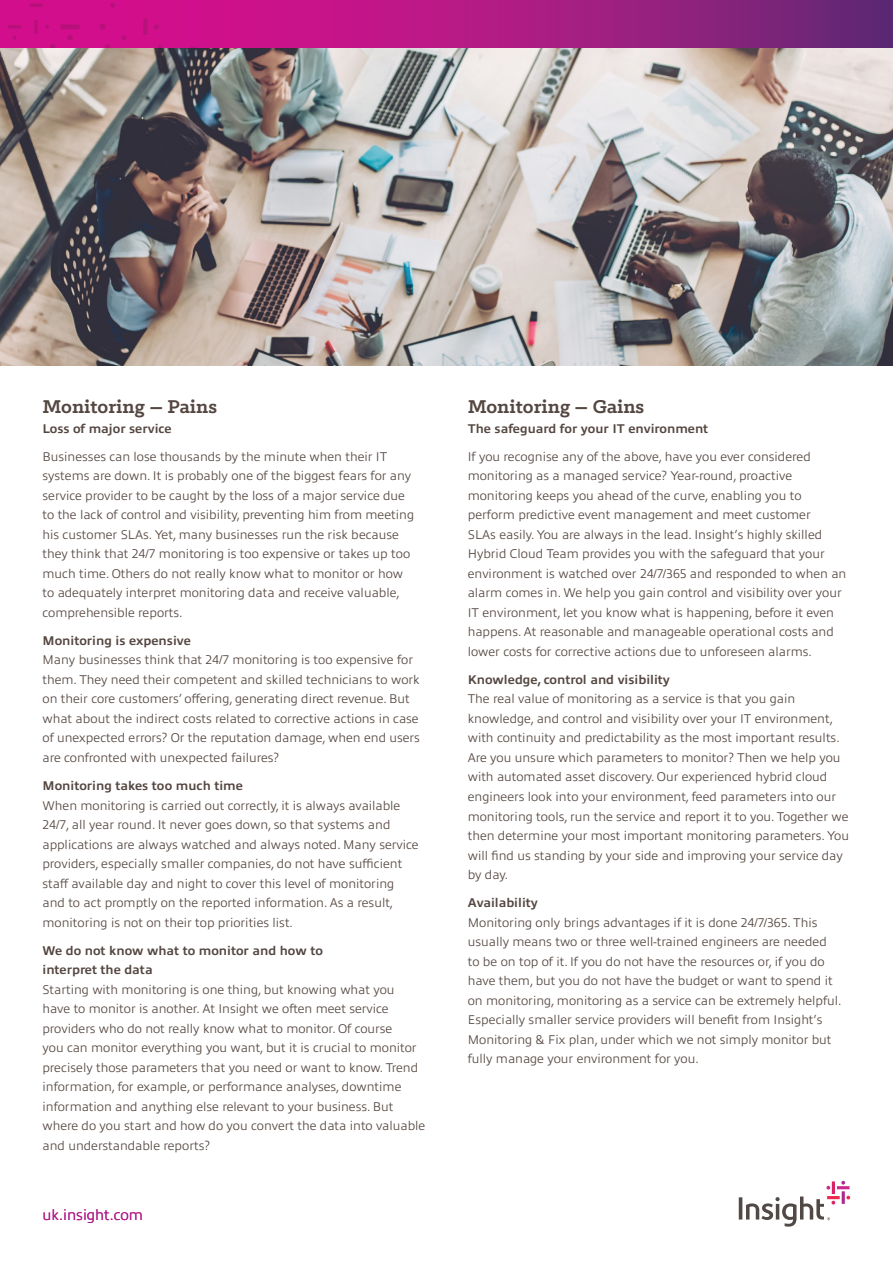
<style>
.page{position:relative;width:893px;height:1263px;background:#fff}
.page>*{position:absolute;margin:0;border:0;box-sizing:border-box;transform-origin:0 0}
.sub_header{font:700 21px "Klinic Slab";color:#544640}
.sign_off_url{font:300 15px "Allumi Pro";color:#b11c89}
.bold_body{font:300 12.75px/19.5px "Allumi Pro";color:#544640}
.body_copy{font:300 12.75px/19.5px "Allumi Pro";color:#544640}
.bold_body-2{font:700 12.75px "Allumi Pro";color:#544640}
.s1{font-weight:700}
</style>
<div class="page">
<svg style="left:739px;top:1181px;width:111px;height:45px"></svg>
<svg style="left:252px;top:0;width:641px;height:48px;background:#9f1d80"></svg>
<div style="left:0;top:0;width:252px;height:48px;background:#d20e8c"></div>
<img style="left:0;top:48px;width:893px;height:318px">
<p class="sub_header" style="left:43px;top:393px;width:176px">Monitoring – Pains</p>
<p class="bold_body-2" style="left:43px;top:419px;width:131px">Loss of major service</p>
<p class="body_copy" style="left:43px;top:446px;width:373px">Businesses can lose thousands by the minute when their IT systems are down. It is probably one of the biggest fears for any service provider to be caught by the loss of a major service due to the lack of control and visibility, preventing him from meeting his customer SLAs. Yet, many businesses run the risk because they think that 24/7 monitoring is too expensive or takes up too much time. Others do not really know what to monitor or how to adequately interpret monitoring data and receive valuable, comprehensible reports.</p>
<p class="bold_body" style="left:43px;top:630px;width:379px"><span class="s1">Monitoring is expensive<br></span>Many businesses think that 24/7 monitoring is too expensive for them. They need their competent and skilled technicians to work on their core customers’ offering, generating direct revenue. But what about the indirect costs related to corrective actions in case of unexpected errors? Or the reputation damage, when end users are confronted with unexpected failures?</p>
<p class="bold_body" style="left:43px;top:775px;width:378px"><span class="s1">Monitoring takes too much time<br></span>When monitoring is carried out correctly, it is always available 24/7, all year round. It never goes down, so that systems and applications are always watched and always noted. Many service providers, especially smaller companies, do not have sufficient staff available day and night to cover this level of monitoring and to act promptly on the reported information. As a result, monitoring is not on their top priorities list.</p>
<p class="bold_body" style="left:43px;top:939px;width:384px"><span class="s1">We do not know what to monitor and how to<br>interpret the data<br></span>Starting with monitoring is one thing, but knowing what you have to monitor is another. At Insight we often meet service providers who do not really know what to monitor. Of course<br>you can monitor everything you want, but it is crucial to monitor precisely those parameters that you need or want to know. Trend information, for example, or performance analyses, downtime information and anything else relevant to your business. But where do you start and how do you convert the data into valuable and understandable reports?</p>
<p class="sign_off_url" style="left:43px;top:1204px;width:102px">uk.insight.com</p>
<p class="sub_header" style="left:468px;top:393px;width:178px">Monitoring – Gains</p>
<p class="bold_body-2" style="left:468px;top:419px;width:242px">The safeguard for your IT environment</p>
<p class="body_copy" style="left:468px;top:446px;width:380px">If you recognise any of the above, have you ever considered monitoring as a managed service? Year-round, proactive monitoring keeps you ahead of the curve, enabling you to perform predictive event management and meet customer<br>SLAs easily. You are always in the lead. Insight’s highly skilled Hybrid Cloud Team provides you with the safeguard that your environment is watched over 24/7/365 and responded to when an alarm comes in. We help you gain control and visibility over your IT environment, let you know what is happening, before it even happens. At reasonable and manageable operational costs and lower costs for corrective actions due to unforeseen alarms.</p>
<p class="bold_body" style="left:468px;top:669px;width:383px"><span class="s1">Knowledge, control and visibility<br></span>The real value of monitoring as a service is that you gain knowledge, and control and visibility over your IT environment, with continuity and predictability as the most important results.<br>Are you unsure which parameters to monitor? Then we help you with automated asset discovery. Our experienced hybrid cloud engineers look into your environment, feed parameters into our monitoring tools, run the service and report it to you. Together we then determine your most important monitoring parameters. You will find us standing by your side and improving your service day by day.</p>
<p class="bold_body" style="left:468px;top:892px;width:375px"><span class="s1">Availability<br></span>Monitoring only brings advantages if it is done 24/7/365. This usually means two or three well-trained engineers are needed to be on top of it. If you do not have the resources or, if you do have them, but you do not have the budget or want to spend it on monitoring, monitoring as a service can be extremely helpful.<br>Especially smaller service providers will benefit from Insight’s Monitoring &amp; Fix plan, under which we not simply monitor but fully manage your environment for you.</p>
</div>
